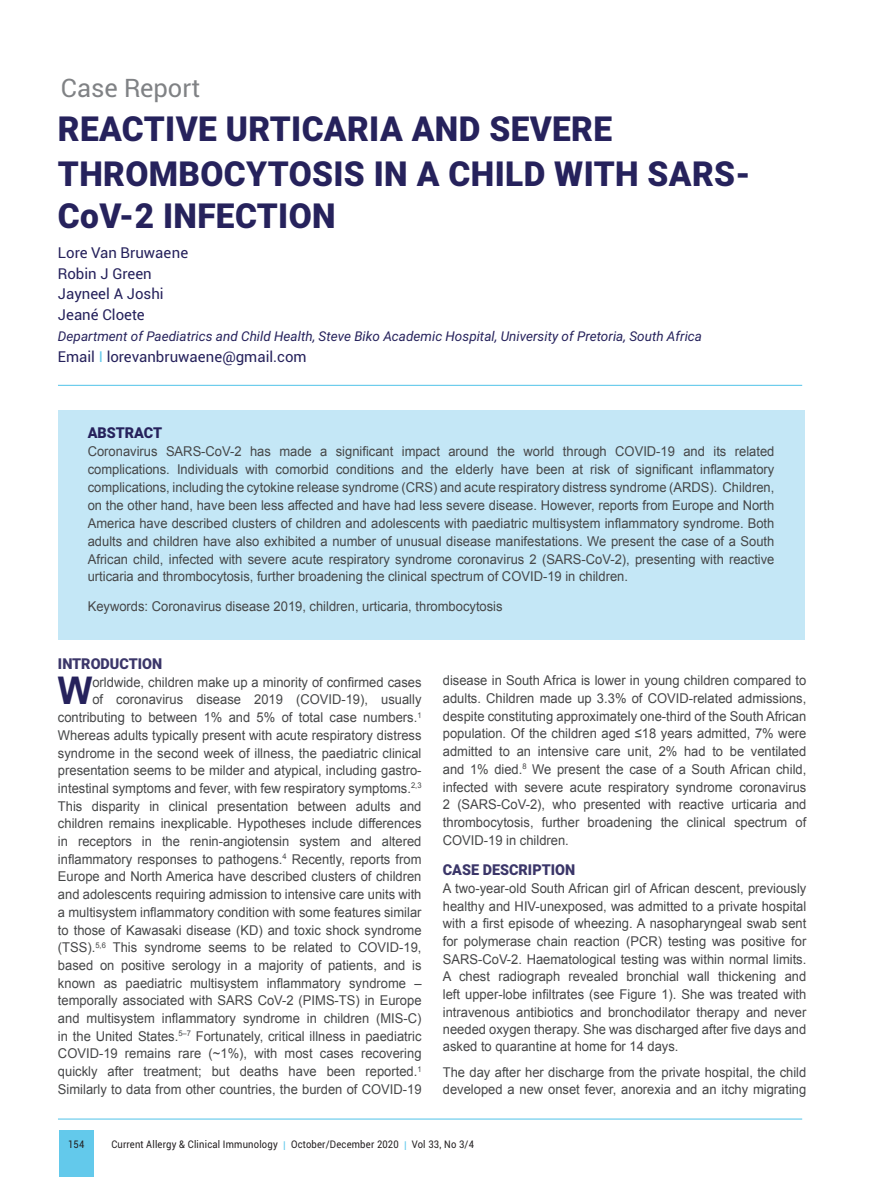
<style>
.page{position:relative;width:891px;height:1177px;background:#fff}
.page>*{position:absolute;margin:0;border:0;box-sizing:border-box;transform-origin:0 0}
.abstract_text{font:700 38.1px "Arial";color:#26225c;scale:.96 1}
.t1{font:900 34.5px/41.4px "Roboto";letter-spacing:.01em;color:#26225c}
.t2{font:25.5px "Roboto";color:#808285}
.t3{font:15px "Roboto";color:#26225c}
.Text{font:900 15px "Roboto";color:#3b3669;scale:.96 1}
.t4{font:900 15px "Roboto";color:#26225c;scale:.96 1}
.abstract_text-2{font:13.5px/17.7px "Arial";color:#464748;text-align:right;scale:.96 1}
.Text-2{font:13.5px/17.5px "Arial";color:#464748;text-align:justify;scale:.96 1}
.t5{font:italic 13.5px "Roboto";color:#26225c}
.t6{font:10.5px "Roboto";letter-spacing:.02em;color:#231f20;scale:.9 1}
.s1{color:#63c9eb}
.s2{font-size:12.3px;color:#63c9eb}
</style>
<div class="page">
<div style="left:59px;top:1129px;width:35px;height:47px;background:#63c9eb"></div>
<hr style="left:58px;top:1118px;width:744px;height:1px;background:#63c9eb">
<hr style="left:58px;top:385px;width:744px;height:1px;background:#63c9eb">
<div style="left:58px;top:409px;width:746px;height:230px;background:#c4e7f6"></div>
<p class="t2" style="left:61px;top:70px;width:140px">Case Report</p>
<p class="t1" style="left:58px;top:106px;width:556px">REACTIVE URTICARIA AND SEVERE</p>
<p class="t1" style="left:58px;top:152px;width:694px">THROMBOCYTOSIS IN A CHILD WITH SARS-<br>CoV-2 INFECTION</p>
<p class="t3" style="left:58px;top:242px;width:132px">Lore Van Bruwaene</p>
<p class="t3" style="left:58px;top:263px;width:95px">Robin J Green</p>
<p class="t3" style="left:58px;top:283px;width:107px">Jayneel A Joshi</p>
<p class="t3" style="left:58px;top:304px;width:88px">Jeané Cloete</p>
<p class="t5" style="left:58px;top:326px;width:645px">Department of Paediatrics and Child Health, Steve Biko Academic Hospital, University of Pretoria, South Africa</p>
<p class="t3" style="left:58px;top:346px;width:250px">Email <span class="s1">ӏ</span> lorevanbruwaene@gmail.com</p>
<p class="t4" style="left:88px;top:422px;width:79px">ABSTRACT</p>
<p class="Text-2" style="left:88px;top:442px;width:717px">Coronavirus SARS-CoV-2 has made a significant impact around the world through COVID-19 and its related complications. Individuals with comorbid conditions and the elderly have been at risk of significant inflammatory complications, including the cytokine release syndrome (CRS) and acute respiratory distress syndrome (ARDS). Children, on the other hand, have been less affected and have had less severe disease. However, reports from Europe and North America have described clusters of children and adolescents with paediatric multisystem inflammatory syndrome. Both adults and children have also exhibited a number of unusual disease manifestations. We present the case of a South African child, infected with severe acute respiratory syndrome coronavirus 2 (SARS-CoV-2), presenting with reactive urticaria and thrombocytosis, further broadening the clinical spectrum of COVID-19 in children.</p>
<p class="abstract_text-2" style="left:88px;top:598px;width:434px">Keywords: Coronavirus disease 2019, children, urticaria, thrombocytosis</p>
<p class="Text" style="left:58px;top:653px;width:110px">INTRODUCTION</p>
<p class="abstract_text" style="left:58px;top:666px;width:37px">W</p>
<p class="abstract_text-2" style="left:58px;top:673px;width:380px">orldwide, children make up a minority of confirmed cases<br>of coronavirus disease 2019 (COVID-19), usually contributing to between 1% and 5% of total case numbers.<sup>1<br></sup>Whereas adults typically present with acute respiratory distress syndrome in the second week of illness, the paediatric clinical presentation seems to be milder and atypical, including gastro&shy;intestinal symptoms and fever, with few respiratory symptoms.<sup>2,3<br></sup>This disparity in clinical presentation between adults and children remains inexplicable. Hypotheses include differences in receptors in the renin-angiotensin system and altered inflammatory responses to pathogens.<sup>4</sup> Recently, reports from Europe and North America have described clusters of children and adolescents requiring admission to intensive care units with a multisystem inflammatory condition with some features similar to those of Kawasaki disease (KD) and toxic shock syndrome (TSS).<sup>5,6</sup> This syndrome seems to be related to COVID-19, based on positive serology in a majority of patients, and is known as paediatric multisystem inflammatory syndrome – temporally associated with SARS CoV-2 (PIMS-TS) in Europe and multisystem inflammatory syndrome in children (MIS-C) in the United States.<sup>5–7</sup> Fortunately, critical illness in paediatric COVID-19 remains rare (~1%), with most cases recovering quickly after treatment; but deaths have been reported.<sup>1<br></sup>Similarly to data from other countries, the burden of COVID-19</p>
<p class="abstract_text-2" style="left:443px;top:672px;width:380px;text-align:justify">disease in South Africa is lower in young children compared to adults. Children made up 3.3% of COVID-related admissions, despite constituting approximately one-third of the South African population. Of the children aged ≤18 years admitted, 7% were admitted to an intensive care unit, 2% had to be ventilated and 1% died.<sup>8</sup> We present the case of a South African child, infected with severe acute respiratory syndrome coronavirus 2 (SARS-CoV-2), who presented with reactive urticaria and thrombocytosis, further broadening the clinical spectrum of COVID-19 in children.</p>
<p class="Text" style="left:443px;top:859px;width:139px">CASE DESCRIPTION</p>
<p class="Text-2" style="left:443px;top:879px;width:380px">A two-year-old South African girl of African descent, previously healthy and HIV-unexposed, was admitted to a private hospital with a first episode of wheezing. A nasopharyngeal swab sent for polymerase chain reaction (PCR) testing was positive for SARS-CoV-2. Haematological testing was within normal limits.<br>A chest radiograph revealed bronchial wall thickening and left upper-lobe infiltrates (see Figure 1). She was treated with intravenous antibiotics and bronchodilator therapy and never needed oxygen therapy. She was discharged after five days and asked to quarantine at home for 14 days.</p>
<p class="Text-2" style="left:443px;top:1063px;width:380px">The day after her discharge from the private hospital, the child developed a new onset fever, anorexia and an itchy migrating</p>
<p class="t6" style="left:68px;top:1136px;width:20px">154</p>
<p class="t6" style="left:111px;top:1136px;width:404px">Current Allergy &amp; Clinical Immunology <span class="s2">Ӏ</span> October/December 2020 <span class="s2">Ӏ</span> Vol 33, No 3/4</p>
</div>
